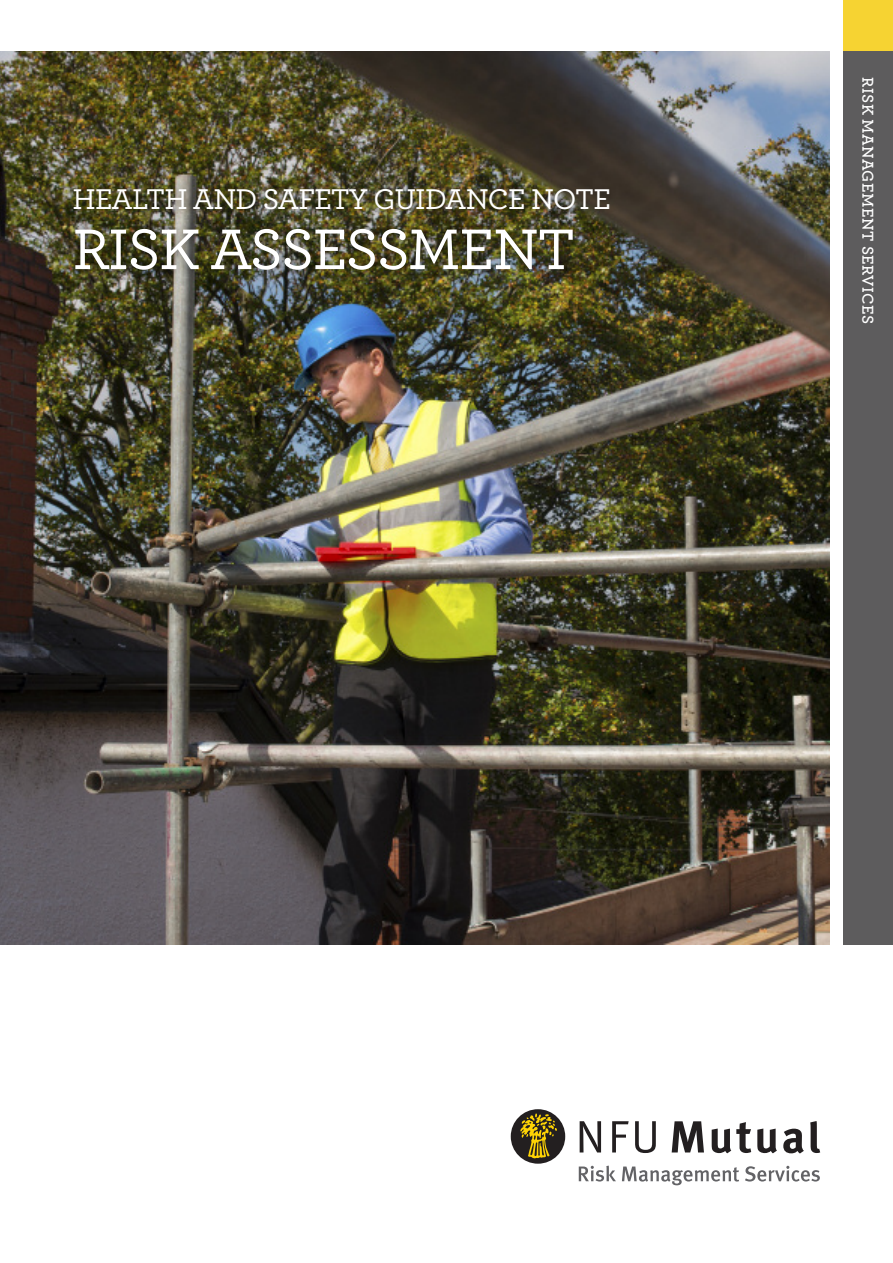
<style>
.page{position:relative;width:893px;height:1263px;background:#fff}
.page>*{position:absolute;margin:0;border:0;box-sizing:border-box;transform-origin:0 0}
.t1{font:500 60px "Archer";letter-spacing:-.025em;color:#fff}
.t2{font:500 30px "Archer";letter-spacing:-.025em;color:#fff}
.t3{font:600 16.5px "Archer";letter-spacing:.025em;color:#fff}
</style>
<div class="page">
<img style="left:0;top:51px;width:829px;height:893px">
<img style="left:38px;top:150px;width:768px;height:499px">
<div style="left:511px;top:1109px;width:54px;height:55px;background:#231f20;border-radius:50%"></div>
<svg style="left:580px;top:1121px;width:21px;height:31px"></svg>
<svg style="left:612px;top:1121px;width:17px;height:31px"></svg>
<svg style="left:635px;top:1121px;width:21px;height:32px"></svg>
<svg style="left:672px;top:1121px;width:32px;height:31px"></svg>
<svg style="left:712px;top:1122px;width:39px;height:31px"></svg>
<svg style="left:757px;top:1128px;width:20px;height:25px"></svg>
<svg style="left:783px;top:1129px;width:21px;height:24px"></svg>
<svg style="left:810px;top:1121px;width:10px;height:32px"></svg>
<svg style="left:520px;top:1113px;width:37px;height:45px"></svg>
<svg style="left:579px;top:1165px;width:37px;height:16px"></svg>
<svg style="left:622px;top:1166px;width:117px;height:19px"></svg>
<svg style="left:745px;top:1166px;width:75px;height:15px"></svg>
<div style="left:843px;top:0;width:50px;height:51px;background:#f6d332"></div>
<div style="left:843px;top:51px;width:50px;height:893px;background:#5d5c5d"></div>
<p class="t2" style="left:73px;top:189px;width:540px">HEALTH AND SAFETY GUIDANCE NOTE</p>
<h1 class="t1" style="left:73px;top:230px;width:504px">RISK ASSESSMENT</h1>
<p class="t3" style="left:873px;top:77px;width:248px;rotate:90deg">RISK MANAGEMENT SERVICES</p>
</div>
